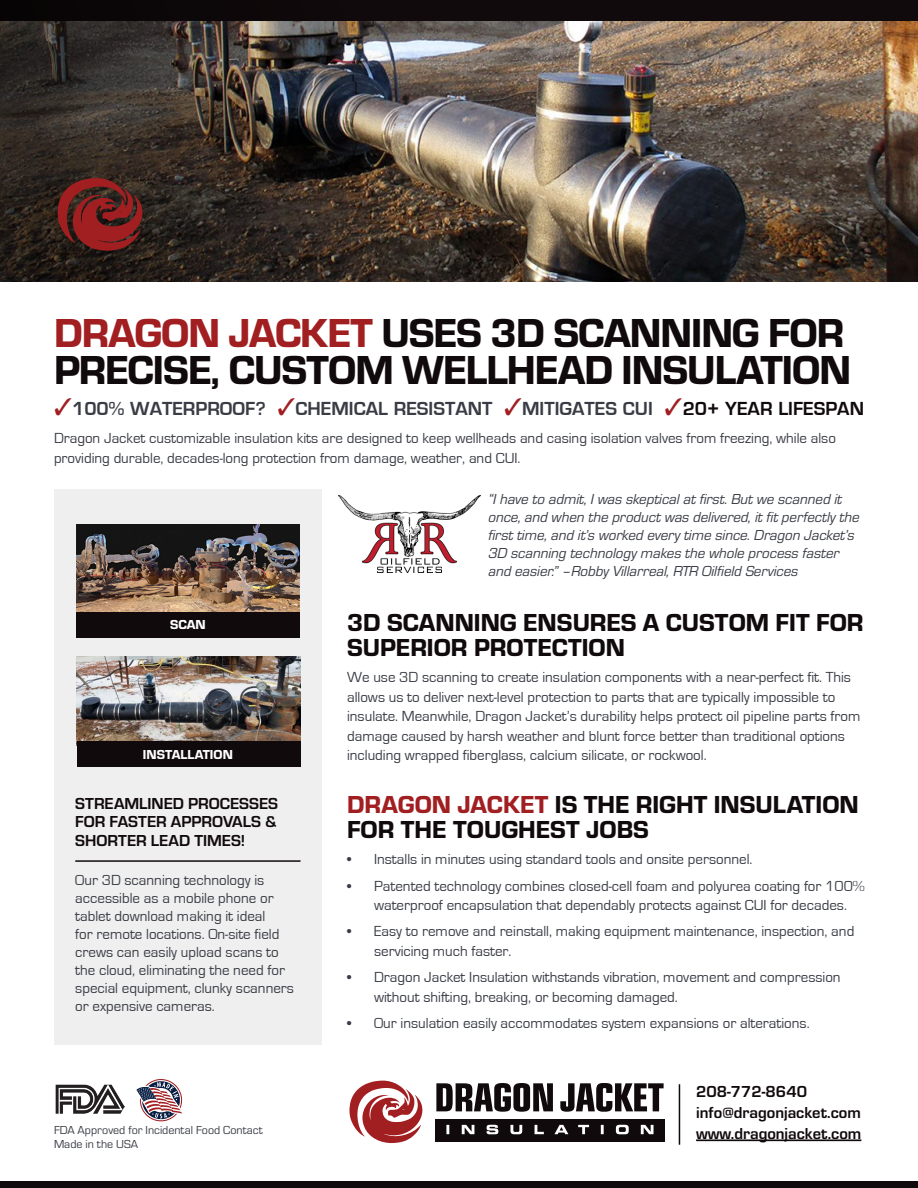
<style>
.page{position:relative;width:918px;height:1188px;background:#fff}
.page>*{position:absolute;margin:0;border:0;box-sizing:border-box;transform-origin:0 0}
.t1{font:42px/37.5px "Eurostile Hea";letter-spacing:-.025em;color:#110a0c}
.t2{font:25.5px/25.5px "Eurostile Hea";color:#110a0c}
.t3{font:700 19.5px "Eurostile";color:#393c44}
.t4{font:700 16.5px/18px "Eurostile";color:#110a0c}
.t5{font:15px/19.5px "Eurostile";color:#393c44}
.t6{font:italic 15px/18px "Eurostile";color:#393c44}
.t7{font:13.5px "Eurostile Hea";color:#fff}
.t8{font:12px "Eurostile TOT";color:#393c44}
.s1{color:#a11e21}
.s2{color:#110a0c}
</style>
<div class="page">
<div style="left:54px;top:489px;width:268px;height:556px;background:#efefef"></div>
<div style="left:0;top:1181px;width:918px;height:7px;background:#110a0c"></div>
<svg style="left:136px;top:1079px;width:47px;height:43px"></svg>
<img style="left:56px;top:1085px;width:69px;height:29px">
<svg style="left:349px;top:1081px;width:73px;height:62px"></svg>
<svg style="left:436px;top:1083px;width:228px;height:29px"></svg>
<div style="left:435px;top:1119px;width:230px;height:23px;background:#110a0c"></div>
<svg style="left:446px;top:1125px;width:208px;height:9px"></svg>
<hr style="left:696px;top:1139px;width:165px;height:2px;background:#110a0c">
<hr style="left:679px;top:1084px;width:1px;height:61px;background:#110a0c">
<img style="left:338px;top:495px;width:142px;height:78px">
<img style="left:680px;top:20px;width:238px;height:261px">
<div style="left:0;top:0;width:918px;height:20px;background:#110a0c"></div>
<img style="left:0;top:20px;width:680px;height:261px">
<svg style="left:58px;top:178px;width:84px;height:73px;background:#6c201f"></svg>
<hr style="left:75px;top:860px;width:226px;height:2px;background:#110a0c">
<img style="left:77px;top:657px;width:224px;height:85px">
<div style="left:77px;top:742px;width:224px;height:25px;background:#110a0c"></div>
<img style="left:76px;top:524px;width:224px;height:88px">
<div style="left:76px;top:612px;width:224px;height:25px;background:#110a0c"></div>
<p class="t1" style="left:54px;top:314px;width:799px"><span class="s1">DRAGON JACKET</span> USES 3D SCANNING FOR<br>PRECISE, CUSTOM WELLHEAD INSULATION</p>
<p class="t3" style="left:54px;top:398px;width:812px"><span class="s1">✓</span>100% WATERPROOF? <span class="s1">✓</span>CHEMICAL RESISTANT <span class="s1">✓</span>MITIGATES CUI <span class="s1">✓</span><span class="s2">20+ YEAR LIFESPAN</span></p>
<p class="t5" style="left:54px;top:429px;width:783px">Dragon Jacket customizable insulation kits are designed to keep wellheads and casing isolation valves from freezing, while also providing durable, decades-long protection from damage, weather, and CUI.</p>
<p class="t7" style="left:170px;top:617px;width:37px">SCAN</p>
<p class="t7" style="left:143px;top:747px;width:91px">INSTALLATION</p>
<p class="t4" style="left:75px;top:794px;width:204px">STREAMLINED PROCESSES<br>FOR FASTER APPROVALS &amp;</p>
<p class="t4" style="left:75px;top:832px;width:171px">SHORTER LEAD TIMES!</p>
<p class="t5" style="left:75px;top:872px;width:220px;line-height:18px">Our 3D scanning technology is accessible as a mobile phone or tablet download making it ideal<br>for remote locations. On-site field crews can easily upload scans to the cloud, eliminating the need for special equipment, clunky scanners or expensive cameras.</p>
<p class="t8" style="left:54px;top:1124px;width:210px">FDA Approved for Incidental Food Contact</p>
<p class="t8" style="left:54px;top:1138px;width:86px">Made in the USA</p>
<p class="t6" style="left:488px;top:490px;width:373px">“I have to admit, I was skeptical at first. But we scanned it once, and when the product was delivered, it fit perfectly the first time, and it’s worked every time since. Dragon Jacket’s 3D scanning technology makes the whole process faster and easier.” –Robby Villarreal, RTR Oilfield Services</p>
<p class="t2" style="left:347px;top:610px;width:518px">3D SCANNING ENSURES A CUSTOM FIT FOR<br>SUPERIOR PROTECTION</p>
<p class="t5" style="left:347px;top:668px;width:515px">We use 3D scanning to create insulation components with a near-perfect fit. This allows us to deliver next-level protection to parts that are typically impossible to insulate. Meanwhile, Dragon Jacket’s durability helps protect oil pipeline parts from damage caused by harsh weather and blunt force better than traditional options including wrapped fiberglass, calcium silicate, or rockwool.</p>
<p class="t2" style="left:347px;top:792px;width:513px"><span class="s1">DRAGON JACKET</span> IS THE RIGHT INSULATION<br>FOR THE TOUGHEST JOBS</p>
<p class="t5" style="left:347px;top:850px;width:407px">• Installs in minutes using standard tools and onsite personnel.</p>
<p class="t5" style="left:374px;top:876px;width:492px;text-indent:-27px">• Patented technology combines closed-cell foam and polyurea coating for 100% waterproof encapsulation that dependably protects against CUI for decades.</p>
<p class="t5" style="left:374px;top:922px;width:482px;text-indent:-27px">• Easy to remove and reinstall, making equipment maintenance, inspection, and servicing much faster.</p>
<p class="t5" style="left:374px;top:968px;width:468px;text-indent:-27px">• Dragon Jacket Insulation withstands vibration, movement and compression without shifting, breaking, or becoming damaged.</p>
<p class="t5" style="left:347px;top:1014px;width:464px">• Our insulation easily accommodates system expansions or alterations.</p>
<p class="t4" style="left:696px;top:1082px;width:112px">208-772-8640</p>
<p class="t4" style="left:696px;top:1103px;width:166px">info@dragonjacket.com</p>
<p class="t4" style="left:696px;top:1124px;width:167px">www.dragonjacket.com</p>
</div>
